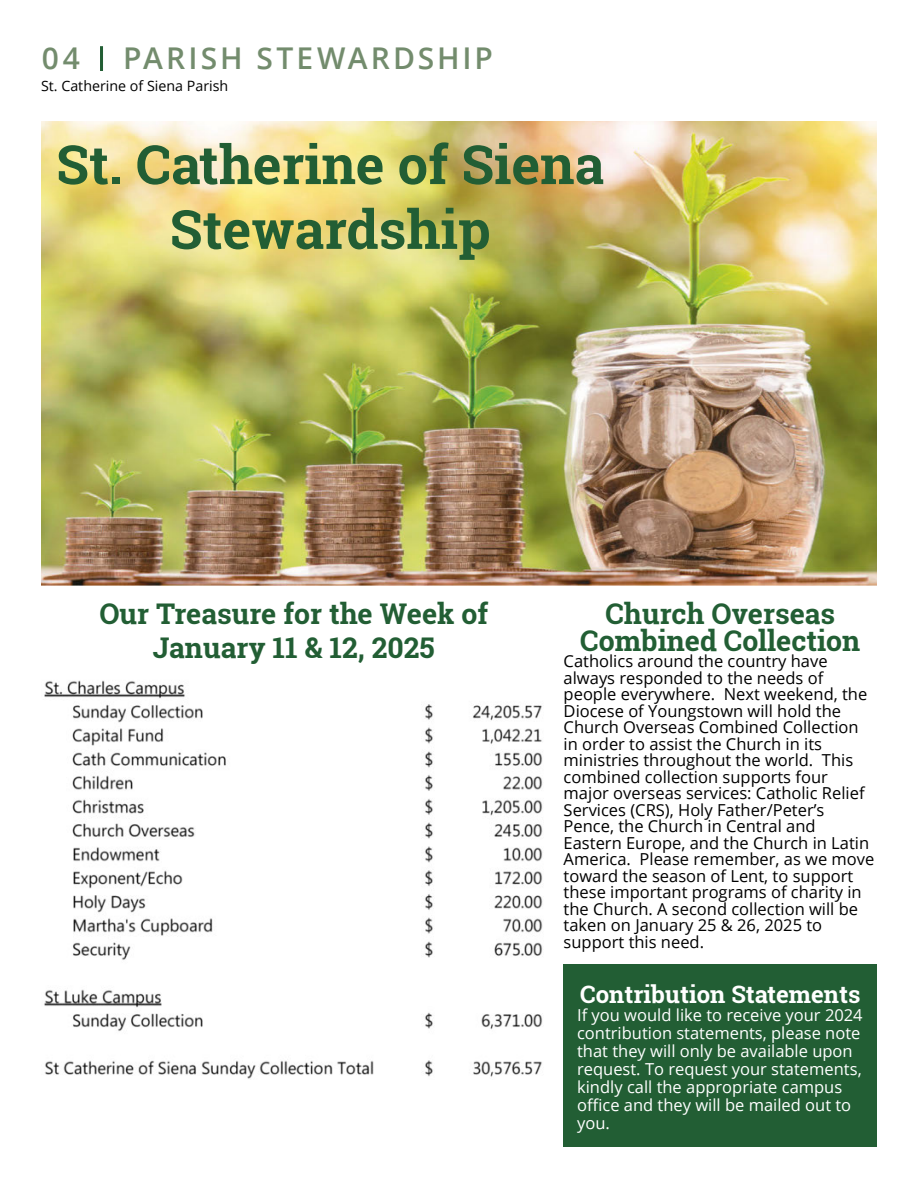
<style>
.page{position:relative;width:918px;height:1188px;background:#fff}
.page>*{position:absolute;margin:0;border:0;box-sizing:border-box;transform-origin:0 0}
.t1{font:700 54px/64.8px "Roboto Slab";color:#225e34;text-align:center}
.Page_Title{font:600 30px "Open Sans";letter-spacing:.1em;color:#738c6d}
.Section_Header_1{font:700 28.5px/34.2px "Roboto Slab";color:#225e34;text-align:center}
.Section_Header_1-2{font:700 24px "Roboto Slab";color:#fff}
.Main_Body_Paragraph{font:16.5px/16.5px "Wsxnyk Open Sans";color:#000}
.t2{font:16.5px/18px "Wsxnyk Open Sans";color:#fff}
.t3{font:14.25px "Wsxnyk Open Sans";color:#000}
.s1{font-family:"Xsrhhf Open Sans"}
</style>
<div class="page">
<hr style="left:100px;top:46px;width:3px;height:25px;background:#225e34">
<img style="left:41px;top:121px;width:836px;height:464px">
<img style="left:44px;top:680px;width:499px;height:399px">
<div style="left:564px;top:964px;width:313px;height:183px;background:#225e34"></div>
<p class="Page_Title" style="left:42px;top:38px;width:39px">04</p>
<p class="Page_Title" style="left:123px;top:38px;width:371px">PARISH STEWARDSHIP</p>
<p class="t3" style="left:41px;top:76px;width:189px">St. Catherine of Siena Parish</p>
<p class="t1" style="left:56px;top:131px;width:550px">St. Catherine of Siena<br>Stewardship</p>
<p class="Section_Header_1" style="left:99px;top:596px;width:390px">Our Treasure for the Week of<br>January 11 &amp; 12, 2025</p>
<p class="Section_Header_1" style="left:580px;top:600px;width:282px;line-height:27px">Church Overseas<br>Combined Collection</p>
<p class="Main_Body_Paragraph" style="left:564px;top:653px;width:312px">Catholics around the country have always responded to the needs of people everywhere. Next weekend, the Diocese of Youngstown will hold the Church Overseas Combined Collection in order to assist the Church in its ministries throughout the world. This combined collection supports four major overseas services: Catholic Relief <span class="s1">Services (CRS), Holy Father/Peter’s </span>Pence, the Church in Central and Eastern Europe, and the Church in Latin America. Please remember, as we move toward the season of Lent, to support these important programs of charity in the Church. A second collection will be <span class="s1">taken on January 25 &amp; 26, 2025 to </span>support this need.</p>
<p class="Section_Header_1-2" style="left:580px;top:978px;width:282px">Contribution Statements</p>
<p class="t2" style="left:577px;top:1006px;width:287px">If you would like to receive your 2024 contribution statements, please note that they will only be available upon <span class="s1">request. To request your statements, </span>kindly call the appropriate campus <span class="s1">office and they will be mailed out to </span>you.</p>
</div>
